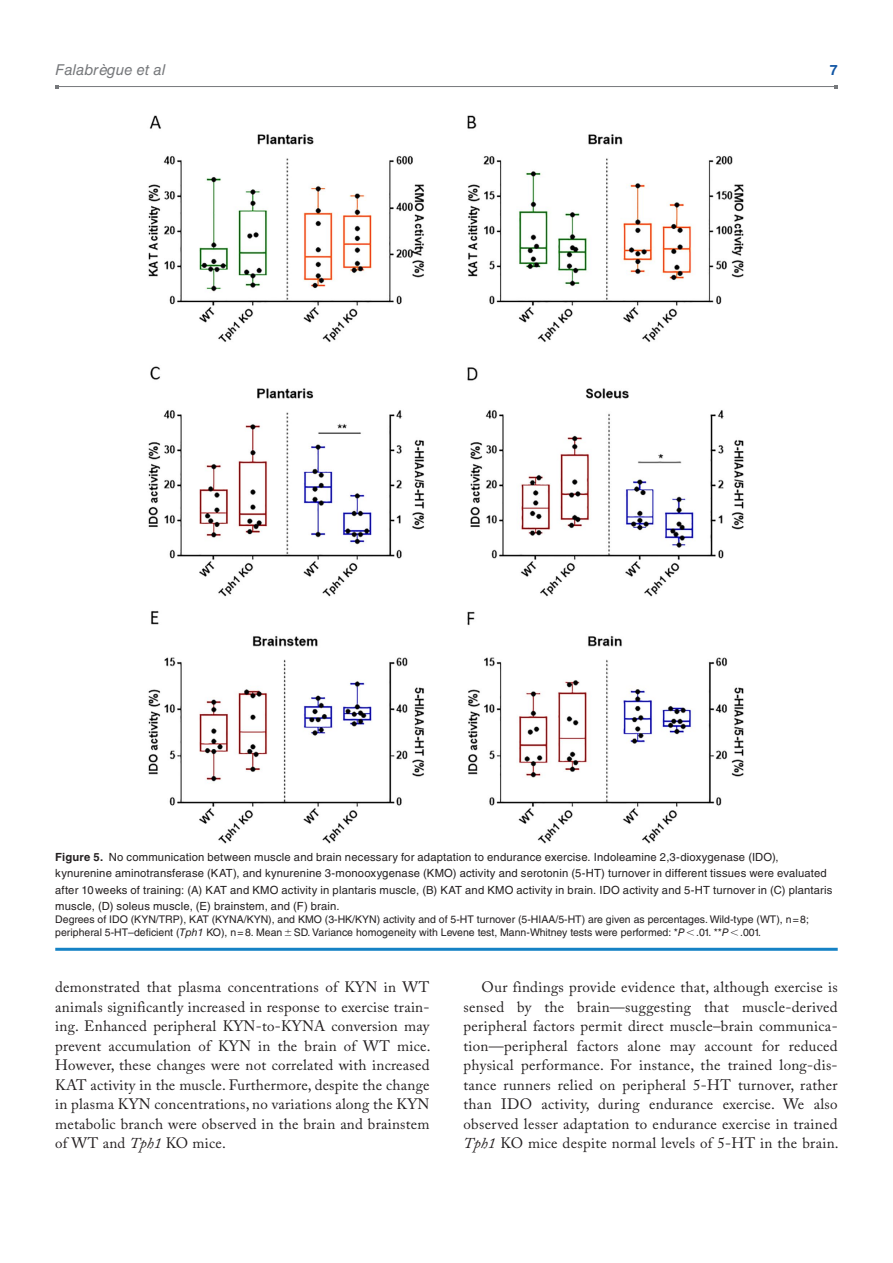
<style>
.page{position:relative;width:893px;height:1263px;background:#fff}
.page>*{position:absolute;margin:0;border:0;box-sizing:border-box;transform-origin:0 0}
.t1{font:15px/19.5px "Adobe Caslon Pro";letter-spacing:.02em;color:#231f20;text-align:justify}
.t2{font:italic 15px "Helvetica LT Std";color:#76787b}
.t3{font:700 14.25px "Helvetica LT Std";color:#1055a4}
.t4{font:11.25px/16.5px "Helvetica LT Std";letter-spacing:.015em;color:#231f20}
.t5{font:10.5px/12.8px "Helvetica LT Std";color:#231f20}
.s1{font-weight:700}
.s2{font-style:italic}
</style>
<div class="page">
<hr style="left:57px;top:86px;width:779px;height:1px;background:#76787b">
<hr style="left:55px;top:948px;width:783px;height:3px;background:#1582c5">
<img style="left:148px;top:115px;width:596px;height:729px">
<p class="t2" style="left:55px;top:61px;width:112px">Falabrègue et al</p>
<p class="t3" style="left:830px;top:61px;width:9px">7</p>
<p class="t4" style="left:55px;top:848px;width:779px"><span class="s1">Figure 5.</span> No communication between muscle and brain necessary for adaptation to endurance exercise. Indoleamine 2,3-dioxygenase (IDO), kynurenine aminotransferase (KAT), and kynurenine 3-monooxygenase (KMO) activity and serotonin (5-HT) turnover in different tissues were evaluated after 10weeks of training: (A) KAT and KMO activity in plantaris muscle, (B) KAT and KMO activity in brain. IDO activity and 5-HT turnover in (C) plantaris muscle, (D) soleus muscle, (E) brainstem, and (F) brain.</p>
<p class="t5" style="left:55px;top:913px;width:755px">Degrees of IDO (KYN/TRP), KAT (KYNA/KYN), and KMO (3-HK/KYN) activity and of 5-HT turnover (5-HIAA/5-HT) are given as percentages. Wild-type (WT), n=8; peripheral 5-HT–deficient (<span class="s2">Tph1</span> KO), n=8. Mean SD. Variance homogeneity with Levene test, Mann-Whitney tests were performed: *<span class="s2">P</span> .01. **<span class="s2">P</span> .001.</p>
<p class="t1" style="left:55px;top:977px;width:377px">demonstrated that plasma concentrations of KYN in WT animals significantly increased in response to exercise train&shy;ing. Enhanced peripheral KYN-to-KYNA conversion may prevent accumulation of KYN in the brain of WT mice.<br>However, these changes were not correlated with increased KAT activity in the muscle. Furthermore, despite the change in plasma KYN concentrations, no variations along the KYN metabolic branch were observed in the brain and brainstem of WT and <span class="s2">Tph1</span> KO mice.</p>
<p class="t1" style="left:463px;top:977px;width:377px;text-indent:18px">Our findings provide evidence that, although exercise is sensed by the brain—suggesting that muscle-derived peripheral factors permit direct muscle–brain communica&shy;tion—peripheral factors alone may account for reduced physical performance. For instance, the trained long-dis&shy;tance runners relied on peripheral 5-HT turnover, rather than IDO activity, during endurance exercise. We also observed lesser adaptation to endurance exercise in trained <span class="s2">Tph1</span> KO mice despite normal levels of 5-HT in the brain.</p>
</div>
